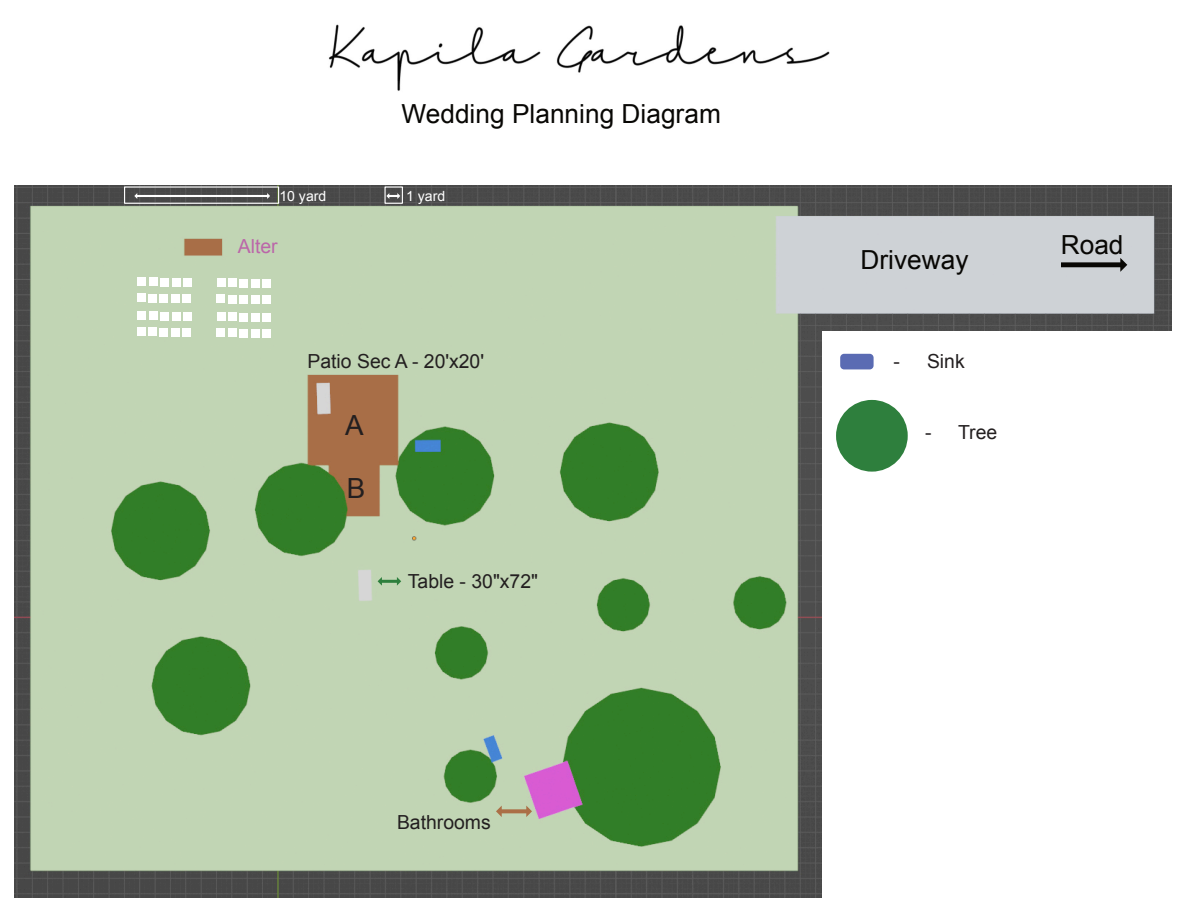
<style>
.page{position:relative;width:1188px;height:918px;background:#fff}
.page>*{position:absolute;margin:0;border:0;box-sizing:border-box;transform-origin:0 0}
.t1{font:27.75px "Arial";color:#231f20}
.t2{font:26.25px "Arial";color:#080704}
.t3{font:19.35px "Arial";color:#231f20}
.t4{font:19.35px "Arial";color:#bb66a9}
.t5{font:14.1px "Arial";color:#fff}
</style>
<div class="page">
<img style="left:15px;top:185px;width:1156px;height:713px">
<div style="left:823px;top:332px;width:354px;height:575px;background:#fff"></div>
<svg style="left:378px;top:577px;width:23px;height:9px"></svg>
<div style="left:836px;top:400px;width:72px;height:72px;background:#2e7f3d;border-radius:50%"></div>
<div style="left:840px;top:354px;width:34px;height:15px;background:#5a6bb3;border-radius:4px"></div>
<svg style="left:496px;top:806px;width:36px;height:11px"></svg>
<div style="left:183px;top:278px;width:8px;height:8px;background:#fff"></div>
<div style="left:172px;top:278px;width:8px;height:8px;background:#fff"></div>
<div style="left:160px;top:278px;width:8px;height:9px;background:#fff"></div>
<div style="left:149px;top:277px;width:8px;height:9px;background:#fff"></div>
<div style="left:137px;top:277px;width:9px;height:8px;background:#fff"></div>
<div style="left:183px;top:294px;width:8px;height:9px;background:#fff"></div>
<div style="left:172px;top:294px;width:8px;height:9px;background:#fff"></div>
<div style="left:159px;top:294px;width:9px;height:9px;background:#fff"></div>
<div style="left:148px;top:294px;width:9px;height:9px;background:#fff"></div>
<div style="left:137px;top:293px;width:8px;height:9px;background:#fff"></div>
<div style="left:183px;top:312px;width:8px;height:9px;background:#fff"></div>
<div style="left:172px;top:312px;width:8px;height:9px;background:#fff"></div>
<div style="left:160px;top:312px;width:8px;height:9px;background:#fff"></div>
<div style="left:149px;top:311px;width:8px;height:9px;background:#fff"></div>
<div style="left:137px;top:311px;width:9px;height:9px;background:#fff"></div>
<div style="left:183px;top:328px;width:8px;height:8px;background:#fff"></div>
<div style="left:172px;top:328px;width:8px;height:8px;background:#fff"></div>
<div style="left:160px;top:328px;width:8px;height:8px;background:#fff"></div>
<div style="left:149px;top:327px;width:8px;height:9px;background:#fff"></div>
<div style="left:137px;top:327px;width:8px;height:8px;background:#fff"></div>
<div style="left:263px;top:279px;width:8px;height:9px;background:#fff"></div>
<div style="left:252px;top:279px;width:8px;height:9px;background:#fff"></div>
<div style="left:239px;top:279px;width:9px;height:9px;background:#fff"></div>
<div style="left:229px;top:278px;width:8px;height:9px;background:#fff"></div>
<div style="left:217px;top:278px;width:8px;height:9px;background:#fff"></div>
<div style="left:262px;top:295px;width:8px;height:9px;background:#fff"></div>
<div style="left:251px;top:295px;width:8px;height:9px;background:#fff"></div>
<div style="left:239px;top:296px;width:8px;height:8px;background:#fff"></div>
<div style="left:228px;top:295px;width:8px;height:9px;background:#fff"></div>
<div style="left:216px;top:294px;width:9px;height:9px;background:#fff"></div>
<div style="left:263px;top:313px;width:8px;height:9px;background:#fff"></div>
<div style="left:252px;top:313px;width:8px;height:9px;background:#fff"></div>
<div style="left:240px;top:313px;width:8px;height:9px;background:#fff"></div>
<div style="left:229px;top:312px;width:8px;height:9px;background:#fff"></div>
<div style="left:217px;top:312px;width:8px;height:9px;background:#fff"></div>
<div style="left:262px;top:329px;width:9px;height:8px;background:#fff"></div>
<div style="left:251px;top:329px;width:9px;height:8px;background:#fff"></div>
<div style="left:239px;top:329px;width:8px;height:9px;background:#fff"></div>
<div style="left:228px;top:328px;width:8px;height:9px;background:#fff"></div>
<div style="left:217px;top:328px;width:8px;height:8px;background:#fff"></div>
<svg style="left:1061px;top:258px;width:66px;height:14px"></svg>
<img style="left:328px;top:24px;width:502px;height:67px">
<svg style="left:386px;top:193px;width:14px;height:6px"></svg>
<svg style="left:134px;top:193px;width:136px;height:6px"></svg>
<div style="left:384px;top:186px;width:19px;height:18px;border:1px solid #fff"></div>
<div style="left:124px;top:186px;width:155px;height:18px;border:1px solid #fff"></div>
<h2 class="t2" style="left:401px;top:104px;width:321px">Wedding Planning Diagram</h2>
<p class="t5" style="left:279px;top:191px;width:48px">10 yard</p>
<p class="t5" style="left:406px;top:191px;width:41px">1 yard</p>
<p class="t4" style="left:238px;top:239px;width:41px">Alter</p>
<p class="t3" style="left:307px;top:354px;width:178px">Patio Sec A - 20'x20'</p>
<h1 class="t1" style="left:345px;top:415px;width:20px">A</h1>
<h1 class="t1" style="left:347px;top:477px;width:20px">B</h1>
<p class="t3" style="left:408px;top:573px;width:132px">Table - 30"x72"</p>
<p class="t3" style="left:397px;top:815px;width:95px">Bathrooms</p>
<h2 class="t2" style="left:860px;top:250px;width:110px">Driveway</h2>
<p class="t3" style="left:894px;top:354px;width:73px">- Sink</p>
<p class="t3" style="left:925px;top:425px;width:74px">- Tree</p>
<h2 class="t2" style="left:1061px;top:235px;width:64px">Road</h2>
</div>
